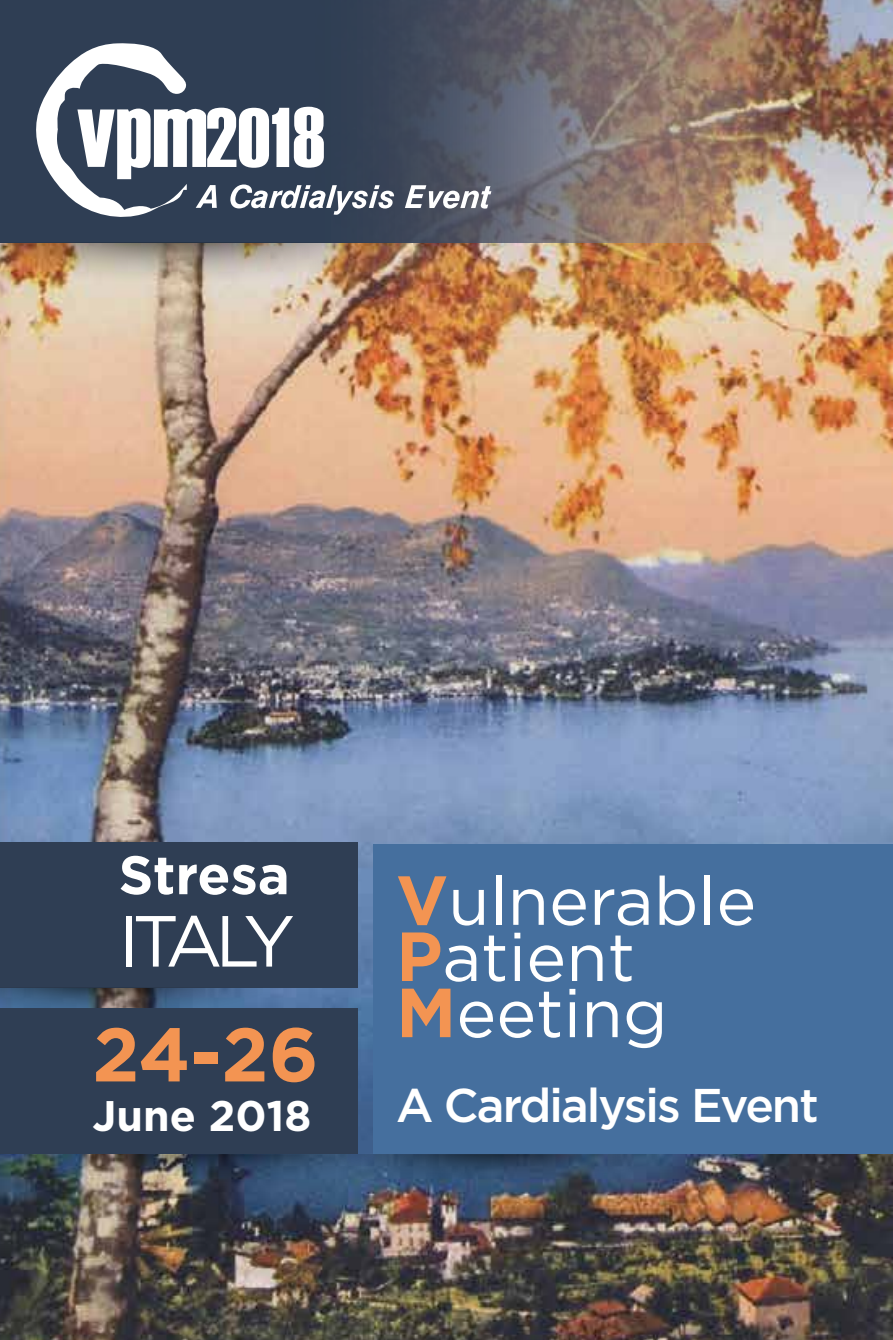
<style>
.page{position:relative;width:893px;height:1340px;background:#fff}
.page>*{position:absolute;margin:0;border:0;box-sizing:border-box;transform-origin:0 0}
.t1{font:700 75.6px "Gotham Greek";color:#f39452}
.t2{font:72.23px "Gotham Greek";letter-spacing:-.145em;color:#fff}
.t3{font:67.5px/56.2px "Gotham Greek";color:#fff}
.t4{font:700 54.23px "Gotham Greek";color:#fff}
.t5{font:500 47.25px "Gotham Greek";letter-spacing:-.04em;color:#fff}
.t6{font:700 42.75px "Gotham Greek";color:#fff}
.s1{font-weight:700;font-size:69.3px;color:#f39452}
</style>
<div class="page">
<img style="left:0;top:0;width:893px;height:1339px">
<div style="left:373px;top:844px;width:520px;height:310px;background:#456f9e"></div>
<div style="left:0;top:842px;width:358px;height:145px;background:#2f3e54"></div>
<svg style="left:0;top:987px;width:263px;height:21px;background:#455d79"></svg>
<svg style="left:0;top:0;width:787px;height:243px;background:#696366"></svg>
<img style="left:0;top:243px;width:412px;height:72px">
<img style="left:381px;top:1154px;width:276px;height:49px">
<div style="left:0;top:1008px;width:358px;height:146px;background:#2f3e54"></div>
<img style="left:54px;top:1154px;width:327px;height:49px">
<svg style="left:405px;top:185px;width:86px;height:23px"></svg>
<svg style="left:25px;top:43px;width:369px;height:179px"></svg>
<p class="t4" style="left:119px;top:843px;width:173px">Stresa</p>
<p class="t2" style="left:119px;top:901px;width:178px">ITALY</p>
<p class="t1" style="left:92px;top:1010px;width:228px">24-26</p>
<p class="t6" style="left:92px;top:1090px;width:221px">June 2018</p>
<p class="t3" style="left:396px;top:871px;width:362px"><span class="s1">V</span>ulnerable<br><span class="s1">P</span>atient<br><span class="s1">M</span>eeting</p>
<p class="t5" style="left:396px;top:1078px;width:424px">A Cardialysis Event</p>
</div>
